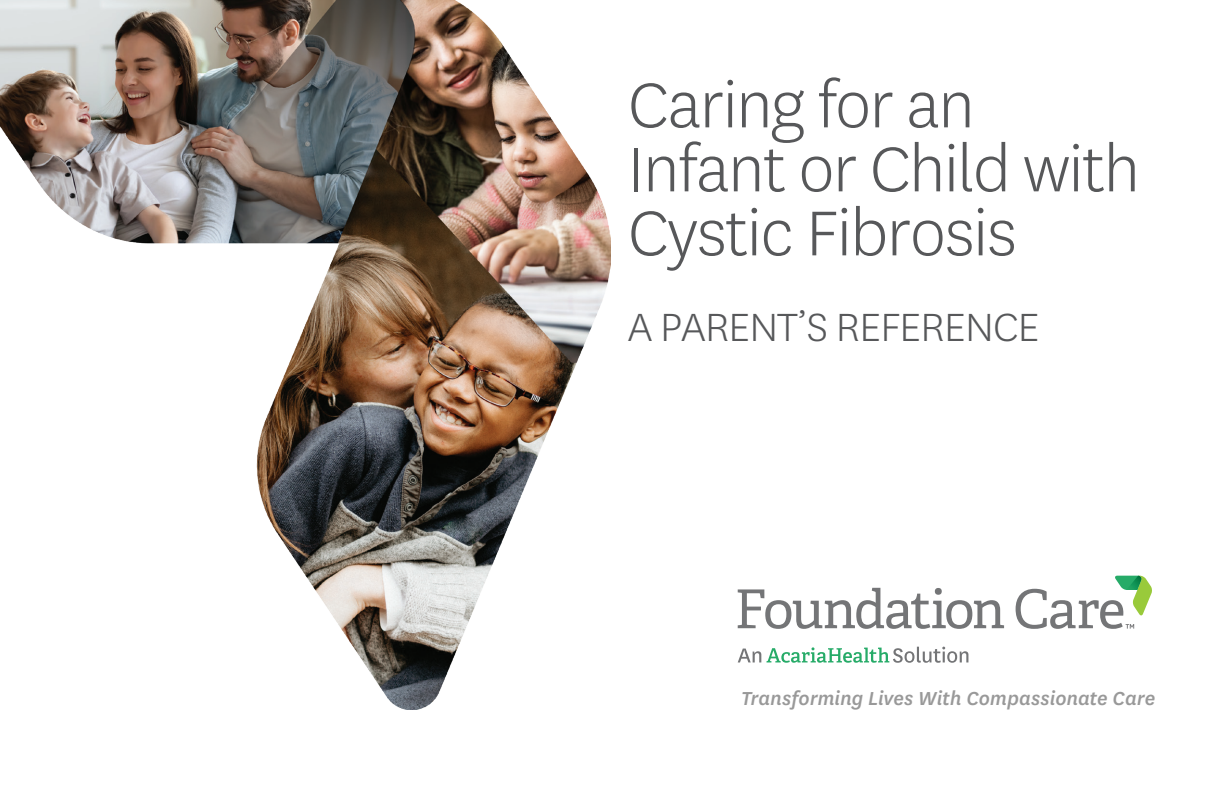
<style>
.page{position:relative;width:1224px;height:792px;background:#fff}
.page>*{position:absolute;margin:0;border:0;box-sizing:border-box;transform-origin:0 0}
.t1{font:300 74px "Centene Sans";letter-spacing:-.02em;color:#57585a}
.t2{font:300 46px "Centene Sans";letter-spacing:-.02em;color:#57585a}
.CTA_Hyperlink{font:italic 500 22px "Centene Sans";letter-spacing:-.005em;color:#999}
</style>
<div class="page">
<svg style="left:738px;top:649px;width:23px;height:13px"></svg>
<svg style="left:767px;top:647px;width:201px;height:16px"></svg>
<svg style="left:738px;top:588px;width:266px;height:41px"></svg>
<svg style="left:1016px;top:576px;width:136px;height:53px"></svg>
<img style="left:0;top:0;width:610px;height:710px">
<p class="t1" style="left:628px;top:61px;width:348px">Caring for an</p>
<p class="t1" style="left:628px;top:125px;width:514px">Infant or Child with</p>
<p class="t1" style="left:628px;top:189px;width:390px">Cystic Fibrosis</p>
<p class="t2" style="left:628px;top:299px;width:413px">A PARENT’S REFERENCE</p>
<p class="CTA_Hyperlink" style="left:741px;top:686px;width:416px">Transforming Lives With Compassionate Care</p>
</div>
